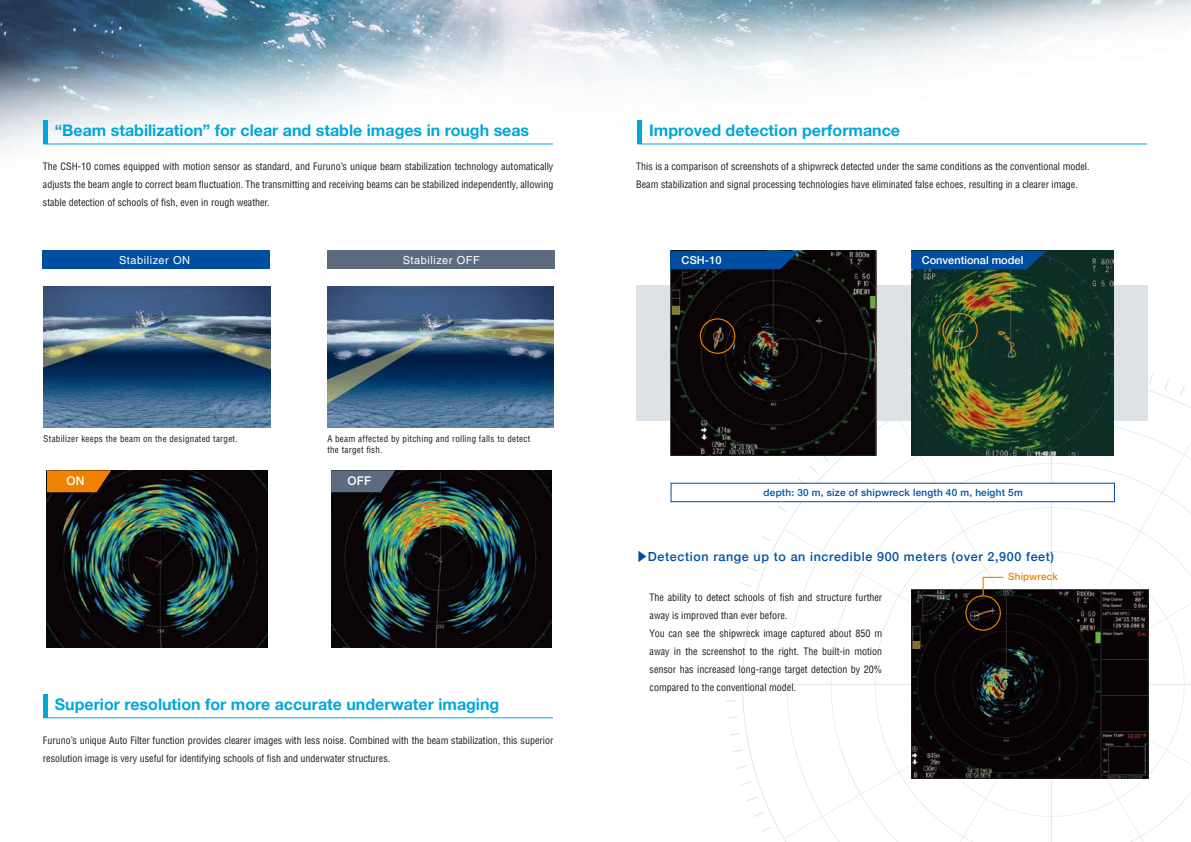
<style>
.page{position:relative;width:1191px;height:842px;background:#fff}
.page>*{position:absolute;margin:0;border:0;box-sizing:border-box;transform-origin:0 0}
.t1{font:700 16px "Helvetica Neue";color:#00a7db}
.t2{font:500 12.5px "Helvetica Neue";letter-spacing:.05em;color:#004ea2}
.t3{font:500 12px "Helvetica Neue";color:#fff}
.t4{font:11px "Helvetica LT Std";letter-spacing:.05em;color:#fff}
.t5{font:500 11px "Helvetica Neue";color:#fff}
.t6{font:condensed 10px/18px "Helvetica LT Std";color:#221815}
.t7{font:500 10px "Helvetica Neue";letter-spacing:.02em;color:#004ea2}
.t8{font:500 10px "Helvetica Neue";letter-spacing:.02em;color:#f08300}
.t9{font:condensed 9px/11px "Helvetica LT Std";letter-spacing:.03em;color:#221815}
.s1{font-family:"Hiragino Sans W5";font-weight:400;font-size:12px}
</style>
<div class="page">
<img style="left:0;top:0;width:1191px;height:719px">
<svg style="left:742px;top:374px;width:449px;height:468px"></svg>
<svg style="left:784px;top:529px;width:113px;height:155px"></svg>
<hr style="left:743px;top:684px;width:308px;height:1px;background:#e4e8ea">
<svg style="left:784px;top:685px;width:113px;height:154px"></svg>
<svg style="left:798px;top:456px;width:55px;height:27px"></svg>
<svg style="left:778px;top:506px;width:9px;height:6px"></svg>
<svg style="left:761px;top:535px;width:9px;height:6px"></svg>
<svg style="left:753px;top:551px;width:10px;height:5px"></svg>
<svg style="left:747px;top:567px;width:10px;height:4px"></svg>
<svg style="left:741px;top:583px;width:10px;height:4px"></svg>
<svg style="left:736px;top:599px;width:10px;height:4px"></svg>
<svg style="left:732px;top:616px;width:11px;height:3px"></svg>
<svg style="left:729px;top:632px;width:11px;height:3px"></svg>
<svg style="left:727px;top:649px;width:10px;height:3px"></svg>
<svg style="left:726px;top:666px;width:10px;height:2px"></svg>
<svg style="left:726px;top:700px;width:10px;height:2px"></svg>
<svg style="left:727px;top:716px;width:10px;height:3px"></svg>
<svg style="left:730px;top:733px;width:10px;height:3px"></svg>
<svg style="left:733px;top:749px;width:10px;height:3px"></svg>
<svg style="left:737px;top:765px;width:9px;height:4px"></svg>
<svg style="left:742px;top:781px;width:9px;height:4px"></svg>
<svg style="left:747px;top:797px;width:10px;height:4px"></svg>
<svg style="left:753px;top:812px;width:10px;height:5px"></svg>
<svg style="left:761px;top:827px;width:9px;height:6px"></svg>
<svg style="left:1179px;top:386px;width:6px;height:10px"></svg>
<svg style="left:1164px;top:379px;width:5px;height:10px"></svg>
<svg style="left:1148px;top:374px;width:5px;height:10px"></svg>
<div style="left:636px;top:286px;width:511px;height:135px;background:#dde2e6"></div>
<img style="left:331px;top:470px;width:220px;height:178px">
<img style="left:47px;top:470px;width:220px;height:178px">
<div style="left:327px;top:250px;width:228px;height:19px;background:#5c6b7e"></div>
<div style="left:42px;top:250px;width:228px;height:19px;background:#004ea2"></div>
<div style="left:671px;top:483px;width:443px;height:19px;background:#fff;border:1px solid #004ea2"></div>
<img style="left:328px;top:286px;width:226px;height:141px">
<img style="left:43px;top:286px;width:228px;height:141px">
<div style="left:43px;top:120px;width:5px;height:24px;background:#00a7db"></div>
<hr style="left:43px;top:144px;width:510px;height:1px;background:#00a7db">
<div style="left:637px;top:120px;width:5px;height:24px;background:#00a7db"></div>
<hr style="left:637px;top:144px;width:510px;height:1px;background:#00a7db">
<div style="left:43px;top:694px;width:5px;height:24px;background:#00a7db"></div>
<hr style="left:43px;top:717px;width:510px;height:1px;background:#00a7db">
<svg style="left:47px;top:470px;width:64px;height:22px"></svg>
<svg style="left:331px;top:470px;width:64px;height:22px"></svg>
<img style="left:670px;top:250px;width:206px;height:206px">
<div style="left:700px;top:318px;width:35px;height:36px;border:1px solid #f08300;border-radius:50%"></div>
<img style="left:911px;top:250px;width:202px;height:166px">
<div style="left:942px;top:313px;width:35px;height:35px;border:1px solid #f08300;border-radius:50%"></div>
<svg style="left:670px;top:251px;width:129px;height:18px;background:#014997"></svg>
<svg style="left:911px;top:251px;width:135px;height:18px;background:#014b99"></svg>
<svg style="left:897px;top:416px;width:294px;height:426px"></svg>
<h1 class="t1" style="left:55px;top:118px;width:476px">“Beam stabilization” for clear and stable images in rough seas</h1>
<p class="t6" style="left:43px;top:157px;width:512px;text-align:justify">The CSH-10 comes equipped with motion sensor as standard, and Furuno’s unique beam stabilization technology automatically adjusts the beam angle to correct beam fluctuation. The transmitting and receiving beams can be stabilized independently, allowing stable detection of schools of fish, even in rough weather.</p>
<p class="t6" style="left:636px;top:157px;width:455px">This is a comparison of screenshots of a shipwreck detected under the same conditions as the conventional model.<br>Beam stabilization and signal processing technologies have eliminated false echoes, resulting in a clearer image.</p>
<h1 class="t1" style="left:649px;top:118px;width:252px">Improved detection performance</h1>
<p class="t4" style="left:119px;top:254px;width:73px">Stabilizer ON</p>
<p class="t9" style="left:44px;top:433px;width:195px">Stabilizer keeps the beam on the designated target.</p>
<p class="t4" style="left:403px;top:254px;width:79px">Stabilizer OFF</p>
<p class="t9" style="left:327px;top:433px;width:204px">A beam affected by pitching and rolling falls to detect the target fish.</p>
<p class="t3" style="left:66px;top:471px;width:19px">ON</p>
<p class="t3" style="left:347px;top:471px;width:25px">OFF</p>
<h1 class="t1" style="left:55px;top:692px;width:446px">Superior resolution for more accurate underwater imaging</h1>
<p class="t6" style="left:43px;top:731px;width:512px">Furuno’s unique Auto Filter function provides clearer images with less noise. Combined with the beam stabilization, this superior resolution image is very useful for identifying schools of fish and underwater structures.</p>
<p class="t5" style="left:681px;top:252px;width:42px">CSH-10</p>
<p class="t5" style="left:921px;top:252px;width:103px">Conventional model</p>
<p class="t7" style="left:763px;top:484px;width:261px">depth: 30 m, size of shipwreck length 40 m, height 5m</p>
<p class="t2" style="left:636px;top:546px;width:419px"><span class="s1">▶</span>Detection range up to an incredible 900 meters (over 2,900 feet)</p>
<p class="t6" style="left:649px;top:588px;width:234px">The ability to detect schools of fish and structure further away is improved than ever before.<br>You can see the shipwreck image captured about 850 m away in the screenshot to the right. The built-in motion sensor has increased long-range target detection by 20% compared to the conventional model.</p>
<p class="t8" style="left:1008px;top:569px;width:51px">Shipwreck</p>
</div>
